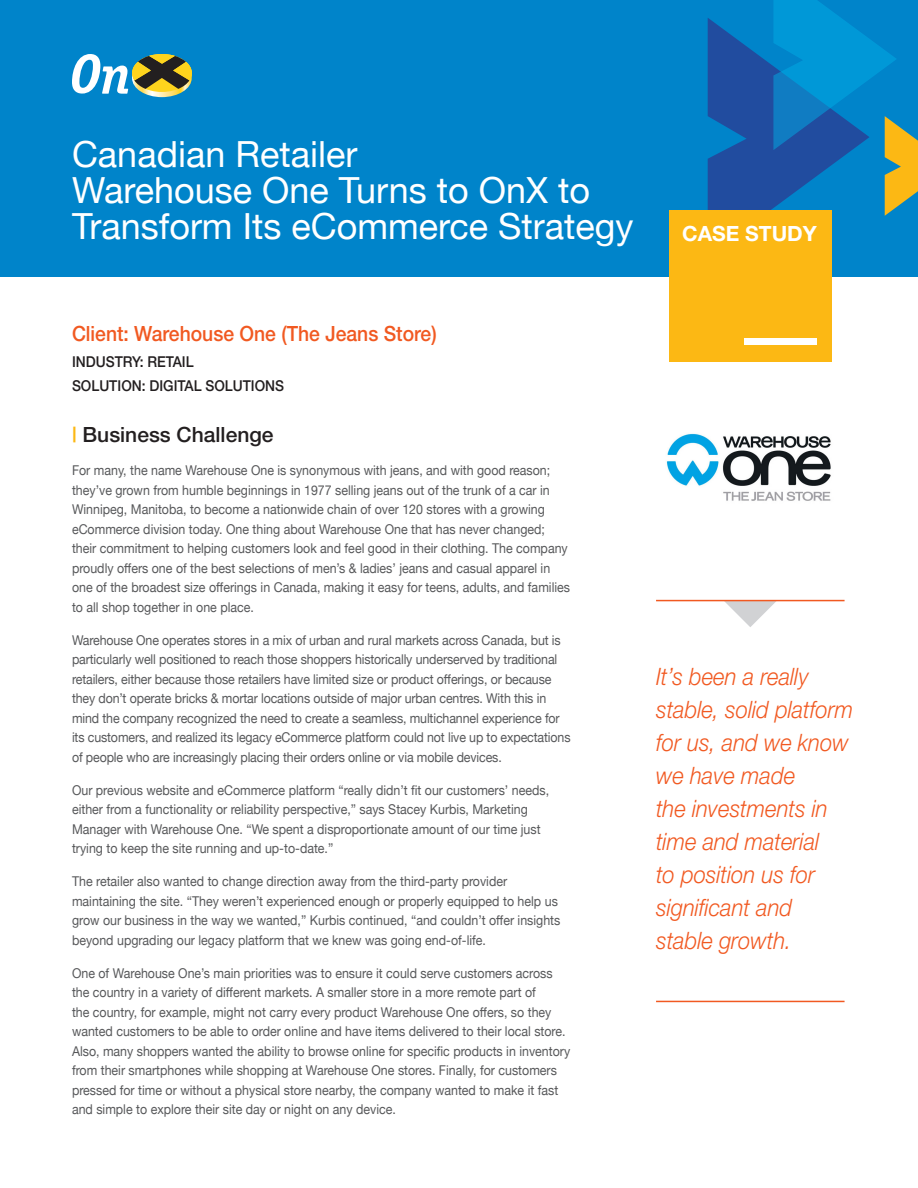
<style>
.page{position:relative;width:918px;height:1188px;background:#fff}
.page>*{position:absolute;margin:0;border:0;box-sizing:border-box;transform-origin:0 0}
.head1{font:36px/36px "Helvetica Neue";color:#fff}
.pull_quote{font:italic 300 24px/33px "Helvetica Neue";color:#f15921;scale:.92 1}
.subhead_1_-_client{font:500 21px "Helvetica Neue";color:#f15921;scale:.92 1}
.subhead_4_-_the_sect{font:500 21px "Helvetica Neue";color:#231f20}
.t1{font:700 21px "Helvetica Neue";color:#fff}
.subhead_3_-_solution{font:500 15px "Helvetica Neue";color:#231f20;scale:.92 1}
.subhead_2_-_industry{font:500 15px "Helvetica Neue";color:#231f20;scale:.92 1}
.body_9_13_back{font:13.5px/19.5px "Helvetica Neue";color:#57585a;scale:.92 1}
.s1{color:#fcb814}
</style>
<div class="page">
<div style="left:0;top:0;width:918px;height:277px;background:#0084ca"></div>
<svg style="left:708px;top:0;width:210px;height:216px"></svg>
<div style="left:670px;top:211px;width:162px;height:151px;background:#fcb814"></div>
<div style="left:744px;top:338px;width:72px;height:7px;background:#fff"></div>
<svg style="left:72px;top:54px;width:120px;height:43px"></svg>
<svg style="left:724px;top:601px;width:53px;height:26px"></svg>
<hr style="left:656px;top:1001px;width:189px;height:1px;background:#f15921">
<hr style="left:656px;top:600px;width:189px;height:1px;background:#f15921">
<img style="left:666px;top:433px;width:165px;height:68px">
<p class="head1" style="left:72px;top:139px;width:563px">Canadian Retailer<br>Warehouse One Turns to OnX to<br>Transform Its eCommerce Strategy</p>
<h3 class="t1" style="left:682px;top:221px;width:136px">CASE STUDY</h3>
<p class="subhead_1_-_client" style="left:72px;top:321px;width:398px">Client: Warehouse One (The Jeans Store)</p>
<p class="subhead_2_-_industry" style="left:72px;top:353px;width:134px">INDUSTRY: RETAIL</p>
<p class="subhead_3_-_solution" style="left:72px;top:377px;width:232px">SOLUTION: DIGITAL SOLUTIONS</p>
<p class="subhead_4_-_the_sect" style="left:72px;top:422px;width:203px"><span class="s1">|</span> Business Challenge</p>
<p class="body_9_13_back" style="left:72px;top:461px;width:543px">For many, the name Warehouse One is synonymous with jeans, and with good reason; they’ve grown from humble beginnings in 1977 selling jeans out of the trunk of a car in Winnipeg, Manitoba, to become a nationwide chain of over 120 stores with a growing eCommerce division today. One thing about Warehouse One that has never changed; their commitment to helping customers look and feel good in their clothing. The company proudly offers one of the best selections of men’s &amp; ladies’ jeans and casual apparel in one of the broadest size offerings in Canada, making it easy for teens, adults, and families to all shop together in one place.</p>
<p class="body_9_13_back" style="left:72px;top:631px;width:543px">Warehouse One operates stores in a mix of urban and rural markets across Canada, but is particularly well positioned to reach those shoppers historically underserved by traditional retailers, either because those retailers have limited size or product offerings, or because they don’t operate bricks &amp; mortar locations outside of major urban centres. With this in mind the company recognized the need to create a seamless, multichannel experience for its customers, and realized its legacy eCommerce platform could not live up to expectations of people who are increasingly placing their orders online or via mobile devices.</p>
<p class="body_9_13_back" style="left:72px;top:781px;width:520px">Our previous website and eCommerce platform “really didn’t fit our customers’ needs, either from a functionality or reliability perspective,” says Stacey Kurbis, Marketing Manager with Warehouse One. “We spent a disproportionate amount of our time just trying to keep the site running and up-to-date.”</p>
<p class="body_9_13_back" style="left:72px;top:872px;width:532px">The retailer also wanted to change direction away from the third-party provider maintaining the site. “They weren’t experienced enough or properly equipped to help us grow our business in the way we wanted,” Kurbis continued, “and couldn’t offer insights beyond upgrading our legacy platform that we knew was going end-of-life.</p>
<p class="body_9_13_back" style="left:72px;top:964px;width:543px">One of Warehouse One’s main priorities was to ensure it could serve customers across the country in a variety of different markets. A smaller store in a more remote part of<br>the country, for example, might not carry every product Warehouse One offers, so they wanted customers to be able to order online and have items delivered to their local store.<br>Also, many shoppers wanted the ability to browse online for specific products in inventory from their smartphones while shopping at Warehouse One stores. Finally, for customers pressed for time or without a physical store nearby, the company wanted to make it fast and simple to explore their site day or night on any device.</p>
<p class="pull_quote" style="left:656px;top:660px;width:216px">It’s been a really stable, solid platform for us, and we know we have made<br>the investments in time and material<br>to position us for significant and stable growth.</p>
</div>
